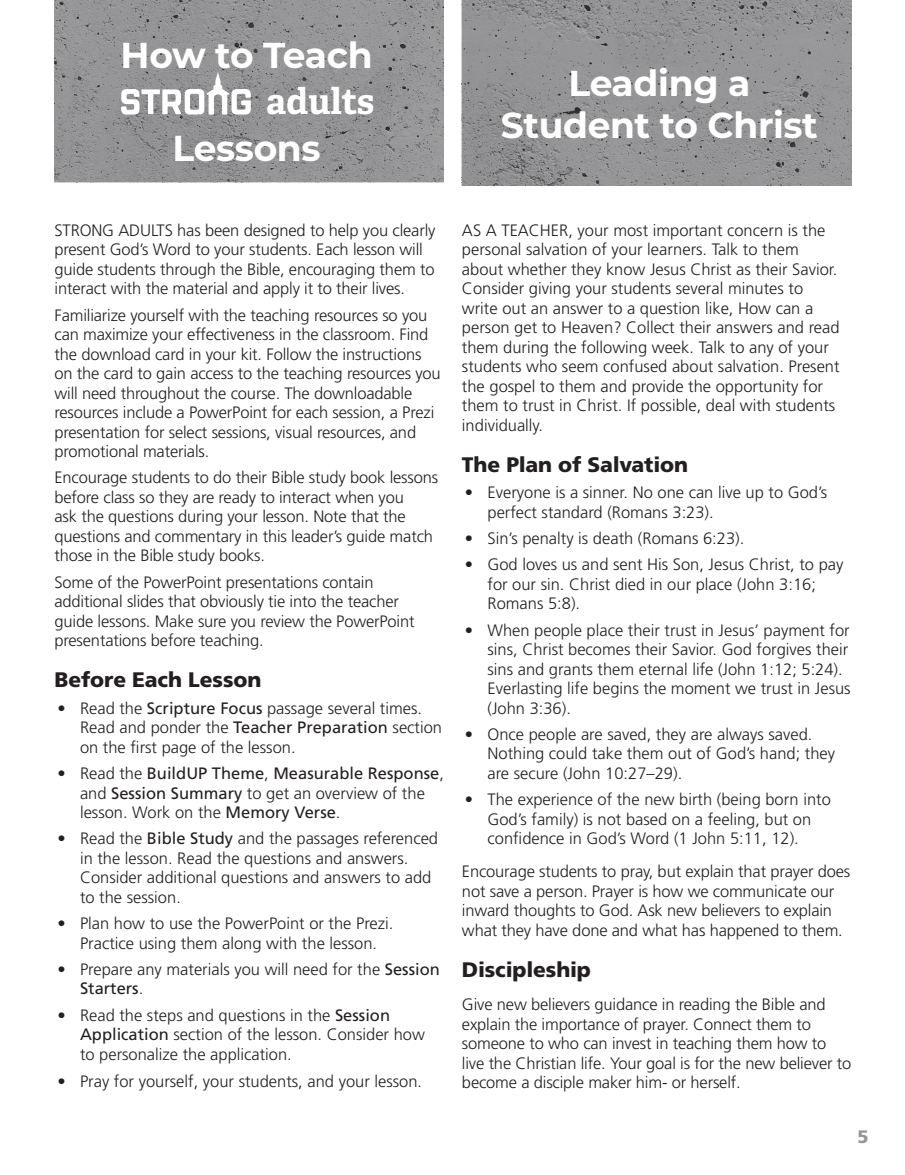
<style>
.page{position:relative;width:905px;height:1175px;background:#fff}
.page>*{position:absolute;margin:0;border:0;box-sizing:border-box;transform-origin:0 0}
.FM_Title{font:700 36px/42px "Montserrat";letter-spacing:-.01em;color:#fff;text-align:center}
.FM_Title-2{font:700 36px "Adelle";color:#fff}
.FM_Heading_FL{font:900 21px "Frutiger LT Std";letter-spacing:-.01em;color:#231f20}
.Running_footer_LEFT{font:900 18px "Frutiger LT Std";color:#939598}
.Body-NO_indent{font:300 16.5px/19.5px "Frutiger LT Std";color:#231f20}
.t1{font:16.5px/19.5px "Frutiger LT Std";color:#231f20}
.s1{font-weight:400}
.s2{font-weight:300}
</style>
<div class="page">
<svg style="left:54px;top:0;width:390px;height:182px;background:#929193"></svg>
<svg style="left:462px;top:0;width:389px;height:186px;background:#929193"></svg>
<svg style="left:121px;top:72px;width:130px;height:43px"></svg>
<p class="FM_Title" style="left:121px;top:32px;width:253px">How to Teach</p>
<p class="FM_Title-2" style="left:266px;top:78px;width:110px">adults</p>
<p class="FM_Title" style="left:173px;top:125px;width:149px">Lessons</p>
<p class="FM_Title" style="left:501px;top:60px;width:319px">Leading a<br>Student to Christ</p>
<p class="Body-NO_indent" style="left:54px;top:220px;width:382px">STRONG ADULTS has been designed to help you clearly present God’s Word to your students. Each lesson will guide students through the Bible, encouraging them to interact with the material and apply it to their lives.</p>
<p class="Body-NO_indent" style="left:54px;top:305px;width:388px">Familiarize yourself with the teaching resources so you can maximize your effectiveness in the classroom. Find the download card in your kit. Follow the instructions on the card to gain access to the teaching resources you will need throughout the course. The downloadable resources include a PowerPoint for each session, a Prezi presentation for select sessions, visual resources, and promotional materials.</p>
<p class="Body-NO_indent" style="left:54px;top:468px;width:385px">Encourage students to do their Bible study book lessons before class so they are ready to interact when you<br>ask the questions during your lesson. Note that the questions and commentary in this leader’s guide match those in the Bible study books.</p>
<p class="Body-NO_indent" style="left:54px;top:572px;width:361px">Some of the PowerPoint presentations contain additional slides that obviously tie into the teacher guide lessons. Make sure you review the PowerPoint presentations before teaching.</p>
<p class="FM_Heading_FL" style="left:54px;top:667px;width:208px">Before Each Lesson</p>
<p class="Body-NO_indent" style="left:80px;top:698px;width:363px;text-indent:-22px">• Read the <span class="s1">Scripture Focus</span> passage several times.<br>Read and ponder the <span class="s1">Teacher Preparation</span> section on the first page of the lesson.</p>
<p class="t1" style="left:80px;top:763px;width:365px;text-indent:-22px"><span class="s2">• Read the</span> BuildUP Theme<span class="s2">,</span> Measurable Response<span class="s2">, and</span> Session Summary <span class="s2">to get an overview of the lesson. Work on the</span> Memory Verse<span class="s2">.</span></p>
<p class="Body-NO_indent" style="left:80px;top:829px;width:359px;text-indent:-22px">• Read the <span class="s1">Bible Study</span> and the passages referenced in the lesson. Read the questions and answers.<br>Consider additional questions and answers to add to the session.</p>
<p class="Body-NO_indent" style="left:57px;top:913px;width:337px;text-align:center">• Plan how to use the PowerPoint or the Prezi.<br>Practice using them along with the lesson.</p>
<p class="Body-NO_indent" style="left:80px;top:959px;width:361px;text-indent:-22px">• Prepare any materials you will need for the <span class="s1">Session<br>Starters</span>.</p>
<p class="Body-NO_indent" style="left:80px;top:1005px;width:346px;text-indent:-22px">• Read the steps and questions in the <span class="s1">Session<br>Application</span> section of the lesson. Consider how to personalize the application.</p>
<p class="Body-NO_indent" style="left:57px;top:1072px;width:366px">• Pray for yourself, your students, and your lesson.</p>
<p class="Body-NO_indent" style="left:462px;top:220px;width:379px">AS A TEACHER, your most important concern is the personal salvation of your learners. Talk to them about whether they know Jesus Christ as their Savior.<br>Consider giving your students several minutes to write out an answer to a question like, How can a person get to Heaven? Collect their answers and read them during the following week. Talk to any of your students who seem confused about salvation. Present the gospel to them and provide the opportunity for them to trust in Christ. If possible, deal with students individually.</p>
<p class="FM_Heading_FL" style="left:462px;top:452px;width:228px">The Plan of Salvation</p>
<p class="Body-NO_indent" style="left:487px;top:483px;width:341px;text-indent:-22px">• Everyone is a sinner. No one can live up to God’s perfect standard (Romans 3:23).</p>
<p class="Body-NO_indent" style="left:465px;top:529px;width:281px">• Sin’s penalty is death (Romans 6:23).</p>
<p class="Body-NO_indent" style="left:487px;top:555px;width:357px;text-indent:-22px">• God loves us and sent His Son, Jesus Christ, to pay for our sin. Christ died in our place (John 3:16;<br>Romans 5:8).</p>
<p class="Body-NO_indent" style="left:487px;top:620px;width:365px;text-indent:-22px">• When people place their trust in Jesus’ payment for sins, Christ becomes their Savior. God forgives their sins and grants them eternal life (John 1:12; 5:24).<br>Everlasting life begins the moment we trust in Jesus (John 3:36).</p>
<p class="Body-NO_indent" style="left:487px;top:724px;width:349px;text-indent:-22px">• Once people are saved, they are always saved.<br>Nothing could take them out of God’s hand; they are secure (John 10:27–29).</p>
<p class="Body-NO_indent" style="left:465px;top:790px;width:367px;text-align:center">• The experience of the new birth (being born into<br>God’s family) is not based on a feeling, but on confidence in God’s Word (1 John 5:11, 12).</p>
<p class="Body-NO_indent" style="left:462px;top:862px;width:390px">Encourage students to pray, but explain that prayer does not save a person. Prayer is how we communicate our inward thoughts to God. Ask new believers to explain what they have done and what has happened to them.</p>
<p class="FM_Heading_FL" style="left:462px;top:957px;width:130px">Discipleship</p>
<p class="Body-NO_indent" style="left:462px;top:994px;width:391px">Give new believers guidance in reading the Bible and explain the importance of prayer. Connect them to someone to who can invest in teaching them how to live the Christian life. Your goal is for the new believer to become a disciple maker him- or herself.</p>
<p class="Running_footer_LEFT" style="left:857px;top:1125px;width:13px">5</p>
</div>
